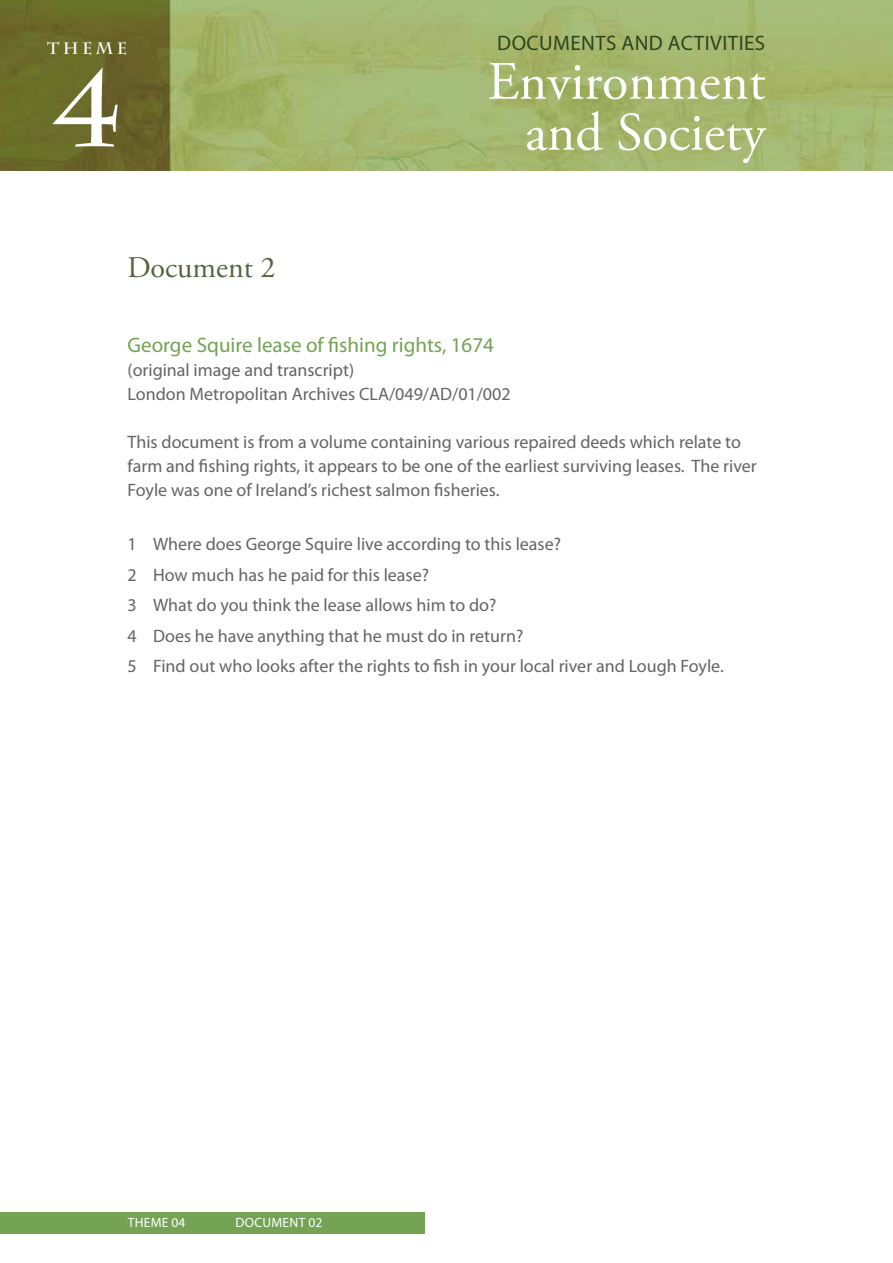
<style>
.page{position:relative;width:893px;height:1263px;background:#fff}
.page>*{position:absolute;margin:0;border:0;box-sizing:border-box;transform-origin:0 0}
.t1{font:700 105px "Charlemagne Std";color:#fff}
.t2{font:54px "Adobe Garamond Pro";color:#fff}
.t3{font:30px "Adobe Garamond";color:#556341}
.t4{font:21px "Myriad Pro";color:#73a353}
.t5{font:21px "Myriad Pro";color:#2e451e}
.t6{font:18px/30.5px "Myriad Pro";color:#636466}
.t7{font:700 16.5px "Charlemagne Std";letter-spacing:.2em;color:#fff}
.t8{font:13.5px "Myriad Pro";letter-spacing:.02em;color:#fff}
</style>
<div class="page">
<img style="left:0;top:0;width:893px;height:170px">
<div style="left:0;top:1212px;width:425px;height:21px;background:#73a353"></div>
<p class="t7" style="left:47px;top:39px;width:82px">THEME</p>
<h1 class="t1" style="left:54px;top:49px;width:68px">4</h1>
<h3 class="t3" style="left:128px;top:252px;width:149px">Document 2</h3>
<p class="t5" style="left:497px;top:31px;width:43px">Documents</p>
<p class="t5" style="left:621px;top:31px;width:15px">and</p>
<p class="t5" style="left:668px;top:31px;width:24px">Activities</p>
<h2 class="t2" style="left:488px;top:49px;width:279px">Environment</h2>
<h2 class="t2" style="left:525px;top:100px;width:242px">and Society</h2>
<p class="t4" style="left:128px;top:334px;width:368px">George Squire lease of fishing rights, 1674</p>
<p class="t6" style="left:128px;top:358px;width:385px;line-height:24px">(original image and transcript)<br>London Metropolitan Archives CLA/049/AD/01/002</p>
<p class="t6" style="left:128px;top:430px;width:631px;line-height:24px">This document is from a volume containing various repaired deeds which relate to farm and fishing rights, it appears to be one of the earliest surviving leases. The river<br>Foyle was one of Ireland’s richest salmon fisheries.</p>
<p class="t6" style="left:128px;top:530px;width:598px">1 Where does George Squire live according to this lease?<br>2 How much has he paid for this lease?<br>3 What do you think the lease allows him to do?<br>4 Does he have anything that he must do in return?<br>5 Find out who looks after the rights to fish in your local river and Lough Foyle.</p>
<p class="t8" style="left:128px;top:1215px;width:17px">Theme</p>
<p class="t8" style="left:171px;top:1215px;width:15px">04</p>
<p class="t8" style="left:236px;top:1215px;width:29px">Document</p>
<p class="t8" style="left:308px;top:1215px;width:15px">02</p>
</div>
